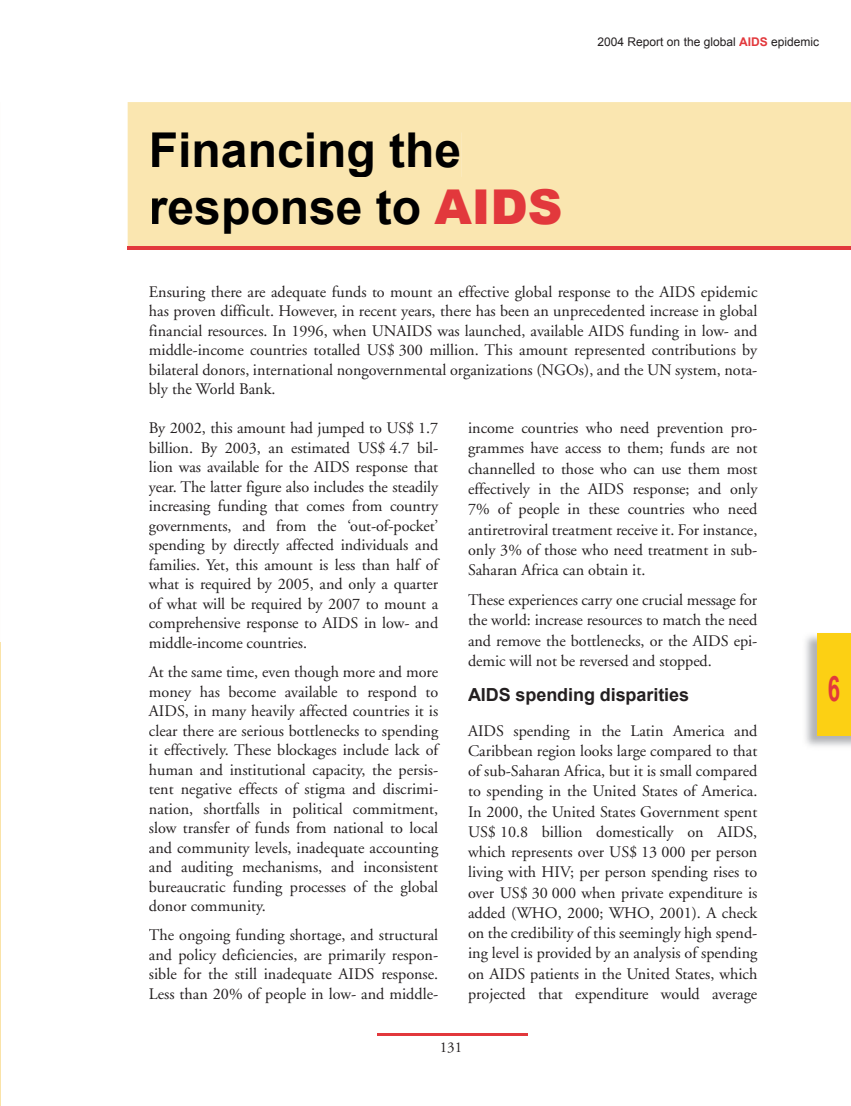
<style>
.page{position:relative;width:851px;height:1106px;background:#fff}
.page>*{position:absolute;margin:0;border:0;box-sizing:border-box;transform-origin:0 0}
.t1{font:700 48px/57.6px "Arial";color:#000}
.t2{font:700 35.1px "Arial Narrow";color:#e2383c;scale:.77 1}
.t3{font:700 18px "Arial";letter-spacing:-.005em;color:#231f20}
.t4{font:16.2px/19.5px "Adobe Garamond";color:#231f20;text-align:justify}
.t5{font:15px "Adobe Garamond";color:#231f20}
.t6{font:12px "Arial";color:#231f20}
.s1{font-weight:700;color:#e2383c}
.s2{font-weight:900;color:#e2383c}
</style>
<div class="page">
<img style="left:0;top:642px;width:1px;height:355px">
<hr style="left:377px;top:1033px;width:150px;height:2px;background:#e2383c">
<div style="left:128px;top:102px;width:722px;height:145px;background:#fae6b0"></div>
<hr style="left:128px;top:247px;width:722px;height:3px;background:#e2383c">
<img style="left:805px;top:633px;width:45px;height:113px">
<div style="left:816px;top:634px;width:34px;height:102px;background:#fcd014"></div>
<div style="left:152px;top:132px;width:309px;height:45px;background:#fae6b0"></div>
<div style="left:152px;top:191px;width:269px;height:43px;background:#fae6b0"></div>
<p class="t6" style="left:597px;top:34px;width:223px">2004 Report on the global <span class="s1">AIDS</span> epidemic</p>
<h1 class="t1" style="left:149px;top:122px;width:415px">Financing the response to <span class="s2">AIDS</span></h1>
<p class="t4" style="left:149px;top:282px;width:610px">Ensuring there are adequate funds to mount an effective global response to the AIDS epidemic has proven difficult. However, in recent years, there has been an unprecedented increase in global financial resources. In 1996, when UNAIDS was launched, available AIDS funding in low- and middle-income countries totalled US$ 300 million. This amount represented contributions by bilateral donors, international nongovernmental organizations (NGOs), and the UN system, nota&shy;bly the World Bank.</p>
<p class="t4" style="left:149px;top:419px;width:291px">By 2002, this amount had jumped to US$ 1.7 billion. By 2003, an estimated US$ 4.7 bil&shy;lion was available for the AIDS response that year. The latter figure also includes the steadily increasing funding that comes from country governments, and from the ‘out-of-pocket’ spending by directly affected individuals and families. Yet, this amount is less than half of what is required by 2005, and only a quarter of what will be required by 2007 to mount a comprehensive response to AIDS in low- and middle-income countries.</p>
<p class="t4" style="left:149px;top:662px;width:291px">At the same time, even though more and more money has become available to respond to AIDS, in many heavily affected countries it is clear there are serious bottlenecks to spending it effectively. These blockages include lack of human and institutional capacity, the persis&shy;tent negative effects of stigma and discrimi&shy;nation, shortfalls in political commitment, slow transfer of funds from national to local and community levels, inadequate accounting and auditing mechanisms, and inconsistent bureaucratic funding processes of the global donor community.</p>
<p class="t4" style="left:149px;top:926px;width:291px">The ongoing funding shortage, and structural and policy deficiencies, are primarily respon&shy;sible for the still inadequate AIDS response.<br>Less than 20% of people in low- and middle-</p>
<p class="t4" style="left:468px;top:418px;width:291px;line-height:20.2px">income countries who need prevention pro&shy;grammes have access to them; funds are not channelled to those who can use them most effectively in the AIDS response; and only 7% of people in these countries who need antiretroviral treatment receive it. For instance, only 3% of those who need treatment in sub-Saharan Africa can obtain it.</p>
<p class="t4" style="left:468px;top:590px;width:291px;line-height:20.2px">These experiences carry one crucial message for the world: increase resources to match the need and remove the bottlenecks, or the AIDS epi&shy;demic will not be reversed and stopped.</p>
<p class="t3" style="left:468px;top:682px;width:222px">AIDS spending disparities</p>
<p class="t4" style="left:468px;top:720px;width:291px;line-height:20.2px">AIDS spending in the Latin America and Caribbean region looks large compared to that of sub-Saharan Africa, but it is small compared to spending in the United States of America.<br>In 2000, the United States Government spent US$ 10.8 billion domestically on AIDS, which represents over US$ 13 000 per person living with HIV; per person spending rises to over US$ 30 000 when private expenditure is added (WHO, 2000; WHO, 2001). A check on the credibility of this seemingly high spend&shy;ing level is provided by an analysis of spending on AIDS patients in the United States, which projected that expenditure would average</p>
<p class="t5" style="left:439px;top:1039px;width:24px">131</p>
<h2 class="t2" style="left:827px;top:661px;width:17px">6</h2>
</div>
